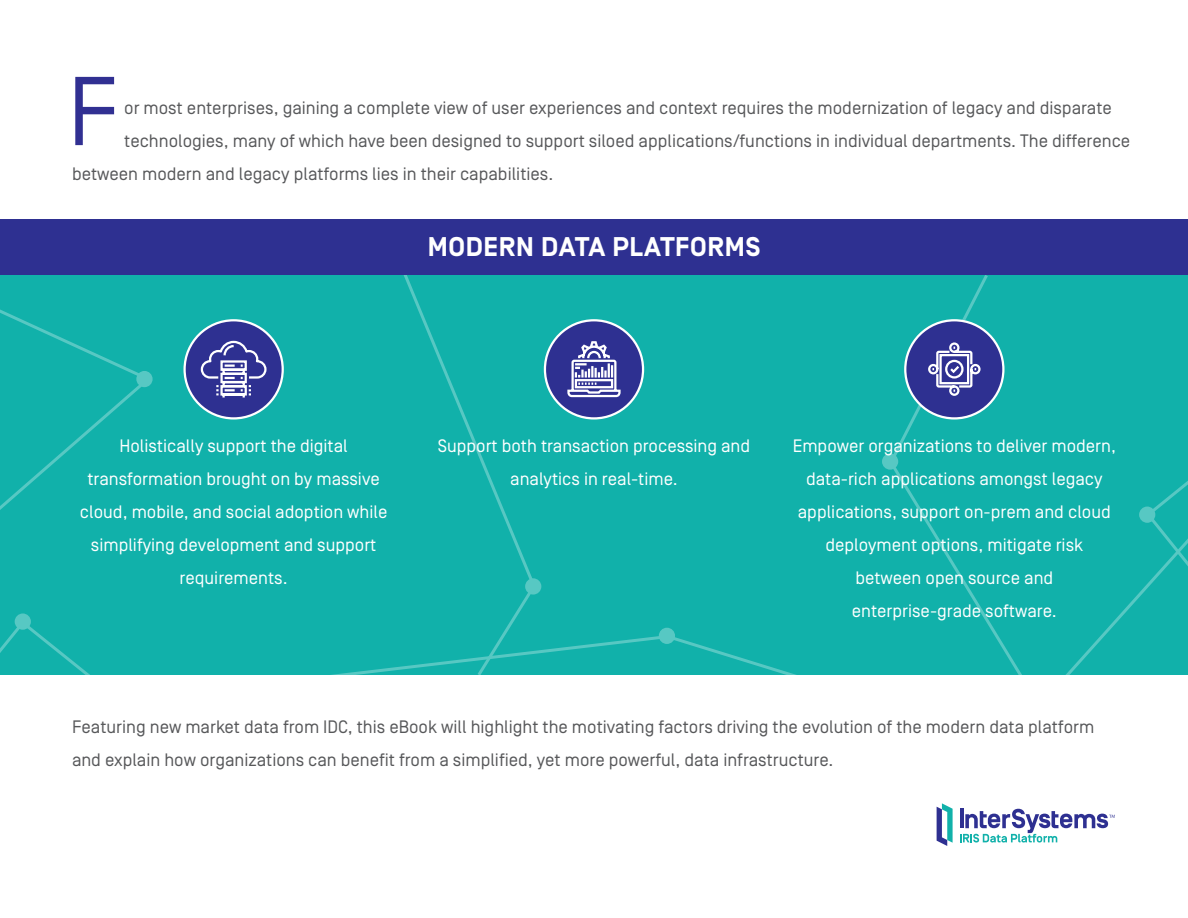
<style>
.page{position:relative;width:1188px;height:918px;background:#fff}
.page>*{position:absolute;margin:0;border:0;box-sizing:border-box;transform-origin:0 0}
.t1{font:97.5px "Simplon BP Regular";color:#313092}
.t2{font:700 27px "Simplon BP";letter-spacing:.025em;color:#fff}
.t3{font:18px/33px "Simplon BP Regular";color:#57585a}
.t4{font:18px/33px "Simplon BP Regular";color:#fff;text-align:center}
</style>
<div class="page">
<svg style="left:937px;top:803px;width:16px;height:43px"></svg>
<svg style="left:960px;top:809px;width:155px;height:34px"></svg>
<div style="left:0;top:219px;width:1188px;height:456px;background:#11b1aa"></div>
<svg style="left:0;top:618px;width:90px;height:57px"></svg>
<svg style="left:0;top:309px;width:150px;height:201px"></svg>
<svg style="left:893px;top:275px;width:251px;height:400px"></svg>
<div style="left:136px;top:371px;width:17px;height:16px;background:#57c8c3;border-radius:50%"></div>
<div style="left:882px;top:453px;width:16px;height:17px;background:#57c8c3;border-radius:50%"></div>
<div style="left:15px;top:613px;width:16px;height:17px;background:#57c8c3;border-radius:50%"></div>
<svg style="left:1144px;top:481px;width:44px;height:111px"></svg>
<div style="left:1139px;top:507px;width:16px;height:16px;background:#57c8c3;border-radius:50%"></div>
<svg style="left:331px;top:635px;width:465px;height:40px"></svg>
<div style="left:659px;top:628px;width:16px;height:16px;background:#57c8c3;border-radius:50%"></div>
<svg style="left:401px;top:275px;width:136px;height:400px"></svg>
<div style="left:525px;top:578px;width:16px;height:17px;background:#57c8c3;border-radius:50%"></div>
<div style="left:0;top:219px;width:1188px;height:56px;background:#2e3091"></div>
<div style="left:185px;top:320px;width:98px;height:98px;background:#2e3091;border-radius:50%"></div>
<div style="left:183px;top:319px;width:101px;height:101px;border:2px solid #fff;border-radius:50%"></div>
<div style="left:545px;top:320px;width:98px;height:98px;background:#2e3091;border-radius:50%"></div>
<div style="left:544px;top:319px;width:100px;height:101px;border:2px solid #fff;border-radius:50%"></div>
<div style="left:905px;top:320px;width:98px;height:98px;background:#2e3091;border-radius:50%"></div>
<div style="left:904px;top:319px;width:101px;height:101px;border:2px solid #fff;border-radius:50%"></div>
<svg style="left:200px;top:340px;width:67px;height:58px"></svg>
<svg style="left:567px;top:341px;width:54px;height:57px"></svg>
<svg style="left:928px;top:342px;width:53px;height:54px"></svg>
<p class="t1" style="left:68px;top:55px;width:53px">F</p>
<p class="t3" style="left:124px;top:91px;width:989px">or most enterprises, gaining a complete view of user experiences and context requires the modernization of legacy and disparate</p>
<p class="t3" style="left:124px;top:124px;width:1008px">technologies, many of which have been designed to support siloed applications/functions in individual departments. The difference</p>
<p class="t3" style="left:72px;top:157px;width:483px">between modern and legacy platforms lies in their capabilities.</p>
<p class="t2" style="left:428px;top:232px;width:334px">MODERN DATA PLATFORMS</p>
<p class="t4" style="left:119px;top:430px;width:230px">Holistically support the digital</p>
<p class="t4" style="left:80px;top:463px;width:309px">transformation brought on by massive cloud, mobile, and social adoption while simplifying development and support requirements.</p>
<p class="t4" style="left:438px;top:430px;width:314px">Support both transaction processing and analytics in real-time.</p>
<p class="t4" style="left:793px;top:430px;width:325px">Empower organizations to deliver modern, data-rich applications amongst legacy applications, support on-prem and cloud deployment options, mitigate risk</p>
<p class="t4" style="left:855px;top:562px;width:199px">between open source and</p>
<p class="t4" style="left:852px;top:595px;width:206px">enterprise-grade software.</p>
<p class="t3" style="left:72px;top:711px;width:1024px">Featuring new market data from IDC, this eBook will highlight the motivating factors driving the evolution of the modern data platform and explain how organizations can benefit from a simplified, yet more powerful, data infrastructure.</p>
</div>
